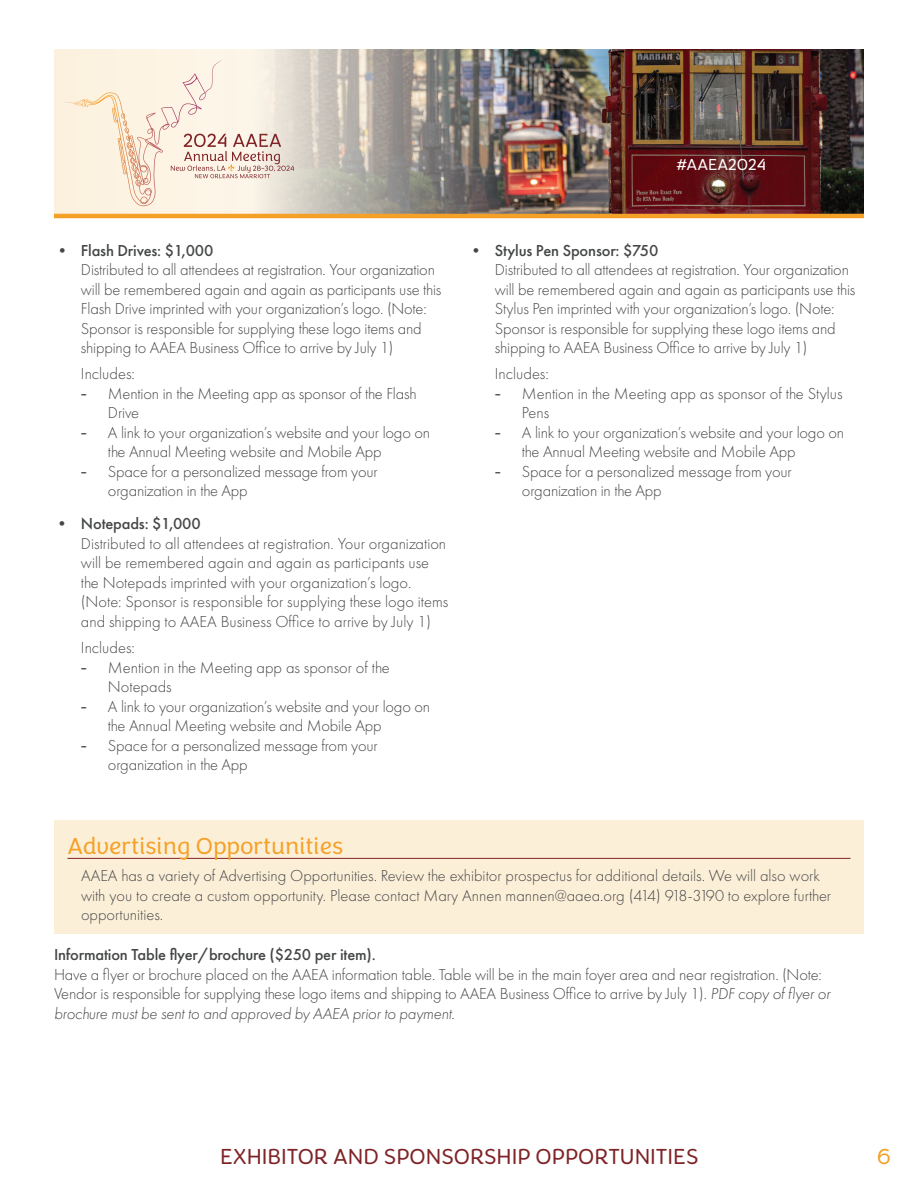
<style>
.page{position:relative;width:918px;height:1188px;background:#fff}
.page>*{position:absolute;margin:0;border:0;box-sizing:border-box;transform-origin:0 0}
.t1{font:300 24px "Congenial";color:#f5a128}
.t2{font:300 22.5px "Congenial";color:#7f2327}
.t3{font:300 22.5px "Congenial";color:#f5a128}
.t4{font:300 16.5px/19.5px "Futura PT";letter-spacing:-.01em;color:#454647}
.t5{font:500 16.5px "Futura PT";letter-spacing:-.01em;color:#454647}
.t6{font:300 16.5px "Congenial";color:#fff}
.s1{font-family:"Georgia";font-weight:400}
.s2{font-style:italic}
</style>
<div class="page">
<div style="left:54px;top:50px;width:538px;height:165px;background:#fcf2e0"></div>
<img style="left:226px;top:50px;width:638px;height:164px">
<svg style="left:89px;top:60px;width:205px;height:118px"></svg>
<hr style="left:54px;top:214px;width:810px;height:4px;background:#f5a128">
<div style="left:54px;top:820px;width:810px;height:114px;background:#fceed6"></div>
<hr style="left:68px;top:858px;width:782px;height:1px;background:#7f2327">
<p class="t6" style="left:677px;top:154px;width:91px">#AAEA2024</p>
<p class="t5" style="left:54px;top:240px;width:161px">• Flash Drives: $1,000</p>
<p class="t4" style="left:81px;top:260px;width:362px">Distributed to all attendees at registration. Your organization will be remembered again and again as participants use this Flash Drive imprinted with your organization’s logo. (Note:<br>Sponsor is responsible for supplying these logo items and shipping to AAEA Business Office to arrive by July 1)</p>
<p class="t4" style="left:81px;top:364px;width:55px">Includes:</p>
<p class="t4" style="left:108px;top:384px;width:310px;text-indent:-27px"><span class="s1">-</span> Mention in the Meeting app as sponsor of the Flash<br>Drive</p>
<p class="t4" style="left:108px;top:423px;width:324px;text-indent:-27px"><span class="s1">-</span> A link to your organization’s website and your logo on the Annual Meeting website and Mobile App</p>
<p class="t4" style="left:108px;top:462px;width:271px;text-indent:-27px"><span class="s1">-</span> Space for a personalized message from your organization in the App</p>
<p class="t5" style="left:54px;top:514px;width:148px">• Notepads: $1,000</p>
<p class="t4" style="left:81px;top:534px;width:369px">Distributed to all attendees at registration. Your organization will be remembered again and again as participants use the Notepads imprinted with your organization’s logo. (Note: Sponsor is responsible for supplying these logo items and shipping to AAEA Business Office to arrive by July 1)</p>
<p class="t4" style="left:81px;top:638px;width:55px">Includes:</p>
<p class="t4" style="left:108px;top:658px;width:283px;text-indent:-27px"><span class="s1">-</span> Mention in the Meeting app as sponsor of the<br>Notepads</p>
<p class="t4" style="left:108px;top:697px;width:324px;text-indent:-27px"><span class="s1">-</span> A link to your organization’s website and your logo on the Annual Meeting website and Mobile App</p>
<p class="t4" style="left:108px;top:736px;width:271px;text-indent:-27px"><span class="s1">-</span> Space for a personalized message from your organization in the App</p>
<p class="t5" style="left:468px;top:240px;width:192px">• Stylus Pen Sponsor: $750</p>
<p class="t4" style="left:495px;top:260px;width:362px">Distributed to all attendees at registration. Your organization will be remembered again and again as participants use this Stylus Pen imprinted with your organization’s logo. (Note:<br>Sponsor is responsible for supplying these logo items and shipping to AAEA Business Office to arrive by July 1)</p>
<p class="t4" style="left:495px;top:364px;width:55px">Includes:</p>
<p class="t4" style="left:522px;top:384px;width:322px;text-indent:-27px"><span class="s1">-</span> Mention in the Meeting app as sponsor of the Stylus<br>Pens</p>
<p class="t4" style="left:522px;top:423px;width:324px;text-indent:-27px"><span class="s1">-</span> A link to your organization’s website and your logo on the Annual Meeting website and Mobile App</p>
<p class="t4" style="left:522px;top:462px;width:271px;text-indent:-27px"><span class="s1">-</span> Space for a personalized message from your organization in the App</p>
<h1 class="t1" style="left:68px;top:832px;width:277px">Advertising Opportunities</h1>
<p class="t4" style="left:81px;top:866px;width:752px">AAEA has a variety of Advertising Opportunities. Review the exhibitor prospectus for additional details. We will also work with you to create a custom opportunity. Please contact Mary Annen mannen@aaea.org (414) 918-3190 to explore further opportunities.</p>
<p class="t5" style="left:54px;top:945px;width:323px">Information Table flyer/brochure ($250 per item).</p>
<p class="t4" style="left:54px;top:964px;width:778px">Have a flyer or brochure placed on the AAEA information table. Table will be in the main foyer area and near registration. (Note:<br>Vendor is responsible for supplying these logo items and shipping to AAEA Business Office to arrive by July 1). <span class="s2">PDF copy of flyer or brochure must be sent to and approved by AAEA prior to payment.</span></p>
<h2 class="t2" style="left:220px;top:1143px;width:480px">EXHIBITOR AND SPONSORSHIP OPPORTUNITIES</h2>
<h2 class="t3" style="left:877px;top:1143px;width:15px">6</h2>
</div>
